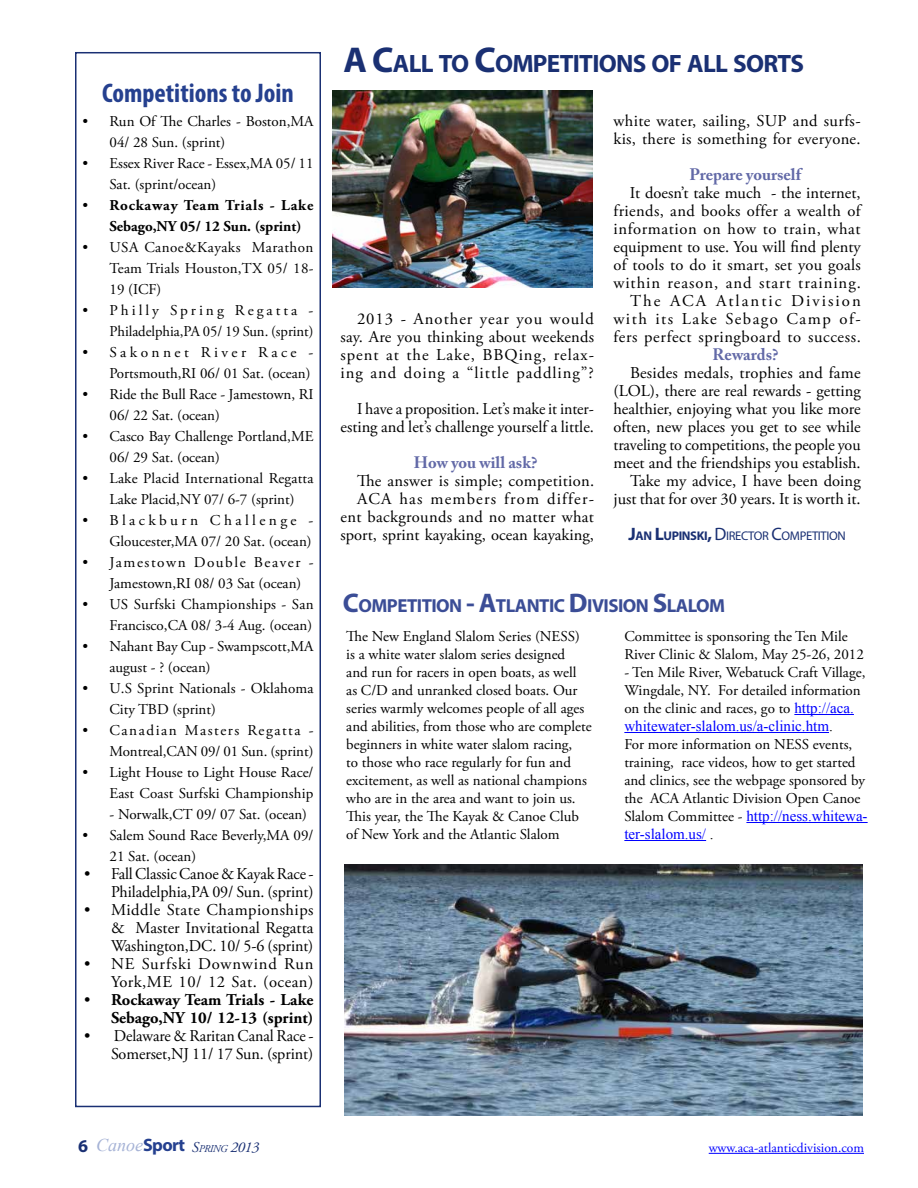
<style>
.page{position:relative;width:918px;height:1188px;background:#fff}
.page>*{position:absolute;margin:0;border:0;box-sizing:border-box;transform-origin:0 0}
.t1{font:700 condensed 27px "Myriad Pro";color:#25408f}
.t2{font:700 25.2px "Myriad Pro";letter-spacing:-.03em;color:#1a3073}
.t3{font:700 18.9px "Myriad Pro";letter-spacing:-.03em;color:#3b4d96}
.t4{font:italic 18px "Times New Roman";color:#a6b3d6}
.t5{font:16.5px/18px "Adobe Garamond Pro";letter-spacing:-.005em;color:#000;text-align:right}
.t6{font:16.5px/18px "Adobe Garamond Pro";letter-spacing:.015em;color:#000;text-align:right}
.t7{font:700 16.5px/18px "Adobe Garamond Pro";color:#000;text-align:right}
.t8{font:16.5px/18px "Adobe Garamond Pro";letter-spacing:.03em;color:#000;text-align:right}
.t9{font:700 16.5px "Adobe Caslon Pro";color:#6269a7}
.t10{font:15px/21px "Adobe Garamond Pro";color:#000}
.t11{font:15px/18px "Times New Roman";color:#00f}
.t12{font:700 15px/21px "Adobe Garamond Pro";color:#000}
.t13{font:13.5px "Adobe Garamond Pro";color:#00f}
.t14{font:12.6px "Myriad Pro";letter-spacing:-.03em;color:#1a3073}
.s1{font-weight:400}
.s2{font-size:36px}
.s3{font-weight:700;font-size:18px}
.s4{font-weight:700}
.s5{font-size:18px}
.s6{font-size:27px}
.s7{font-family:"Times New Roman";color:#00f}
.s8{color:#000}
.s9{font-family:"Adobe Garamond Pro";color:#000}
.s10{font-family:"Myriad Pro";font-weight:700;font-style:normal;color:#1a3073}
.s11{font-family:"Myriad Pro";font-weight:700;font-style:normal;color:#25408f}
.s12{font-family:"Adobe Garamond Pro";font-size:15px;color:#1a3073}
.s13{font-family:"Adobe Garamond Pro";font-size:10.5px;color:#1a3073}
</style>
<div class="page">
<hr style="left:709px;top:1153px;width:155px;height:1px;background:#00f">
<div style="left:75px;top:52px;width:246px;height:1055px;border:2px solid #1a3073"></div>
<hr style="left:794px;top:714px;width:60px;height:1px;background:#00f">
<hr style="left:624px;top:732px;width:205px;height:1px;background:#00f">
<hr style="left:746px;top:822px;width:122px;height:1px;background:#00f">
<hr style="left:624px;top:840px;width:82px;height:1px;background:#00f">
<img style="left:333px;top:90px;width:259px;height:198px">
<img style="left:344px;top:864px;width:519px;height:252px">
<h1 class="t1" style="left:102px;top:76px;width:193px">Competitions to Join</h1>
<p class="t10" style="left:110px;top:112px;width:205px;text-indent:-27px">• Run Of The Charles - Boston,MA<br>04/ 28 Sun. (sprint)</p>
<p class="t10" style="left:110px;top:154px;width:206px;text-indent:-27px">• Essex River Race - Essex,MA 05/ 11<br>Sat. (sprint/ocean)</p>
<p class="t12" style="left:110px;top:195px;width:205px;text-indent:-27px"><span class="s1">•</span> Rockaway Team Trials - Lake<br>Sebago,NY 05/ 12 Sun. (sprint)</p>
<p class="t10" style="left:110px;top:238px;width:206px;text-align:justify;text-indent:-27px">• USA Canoe&amp;Kayaks Marathon Team Trials Houston,TX 05/ 18- 19 (ICF)</p>
<p class="t10" style="left:82px;top:301px;width:232px;text-align:right">• Philly Spring Regatta -<br>Philadelphia,PA 05/ 19 Sun. (sprint)</p>
<p class="t10" style="left:82px;top:343px;width:233px;text-align:right">• Sakonnet River Race -<br>Portsmouth,RI 06/ 01 Sat. (ocean)</p>
<p class="t10" style="left:110px;top:385px;width:205px;text-indent:-27px">• Ride the Bull Race - Jamestown, RI<br>06/ 22 Sat. (ocean)</p>
<p class="t10" style="left:110px;top:427px;width:205px;text-indent:-27px">• Casco Bay Challenge Portland,ME<br>06/ 29 Sat. (ocean)</p>
<p class="t10" style="left:82px;top:469px;width:233px;text-align:center">• Lake Placid International Regatta<br>Lake Placid,NY 07/ 6-7 (sprint)</p>
<p class="t10" style="left:82px;top:511px;width:232px;text-align:right">• Blackburn Challenge -<br>Gloucester,MA 07/ 20 Sat. (ocean)</p>
<p class="t10" style="left:110px;top:553px;width:206px;text-indent:-27px">• Jamestown Double Beaver -<br>Jamestown,RI 08/ 03 Sat (ocean)</p>
<p class="t10" style="left:82px;top:595px;width:233px;text-align:right">• US Surfski Championships - San<br>Francisco,CA 08/ 3-4 Aug. (ocean)</p>
<p class="t10" style="left:110px;top:637px;width:206px;text-indent:-27px">• Nahant Bay Cup - Swampscott,MA august - ? (ocean)</p>
<p class="t10" style="left:110px;top:679px;width:206px;text-indent:-27px">• U.S Sprint Nationals - Oklahoma<br>City TBD (sprint)</p>
<p class="t10" style="left:82px;top:721px;width:233px;text-align:right">• Canadian Masters Regatta -<br>Montreal,CAN 09/ 01 Sun. (sprint)</p>
<p class="t10" style="left:82px;top:763px;width:233px;text-align:right">• Light House to Light House Race/<br>East Coast Surfski Championship</p>
<p class="t10" style="left:110px;top:805px;width:199px">- Norwalk,CT 09/ 07 Sat. (ocean)</p>
<p class="t10" style="left:110px;top:826px;width:205px;text-indent:-27px">• Salem Sound Race Beverly,MA 09/<br>21 Sat. (ocean)</p>
<p class="t5" style="left:84px;top:866px;width:231px">• Fall Classic Canoe &amp; Kayak Race -<br>Philadelphia,PA 09/ Sun. (sprint)</p>
<p class="t5" style="left:111px;top:902px;width:204px;text-align:justify;text-indent:-27px">• Middle State Championships &amp; Master Invitational Regatta Washington,DC. 10/ 5-6 (sprint)</p>
<p class="t8" style="left:84px;top:956px;width:231px">• NE Surfski Downwind Run<br>York,ME 10/ 12 Sat. (ocean)</p>
<p class="t7" style="left:84px;top:991px;width:231px"><span class="s1">•</span> Rockaway Team Trials - Lake<br>Sebago,NY 10/ 12-13 (sprint)</p>
<p class="t5" style="left:84px;top:1028px;width:231px">• Delaware &amp; Raritan Canal Race -<br>Somerset,NJ 11/ 17 Sun. (sprint)</p>
<h2 class="t2" style="left:344px;top:47px;width:462px"><span class="s2">A C</span>ALL TO <span class="s2">C</span>OMPETITIONS OF ALL SORTS</h2>
<p class="t5" style="left:340px;top:310px;width:255px;text-align:justify;text-indent:16px">2013 - Another year you would say. Are you thinking about weekends spent at the Lake, BBQing, relax&shy;ing and doing a “little paddling”?</p>
<p class="t5" style="left:340px;top:400px;width:255px">I have a proposition. Let’s make it inter&shy;esting and let’s challenge yourself a little.</p>
<p class="t9" style="left:414px;top:453px;width:125px">How you will ask?</p>
<p class="t5" style="left:340px;top:472px;width:255px">The answer is simple; competition.<br>ACA has members from differ&shy;ent backgrounds and no matter what sport, sprint kayaking, ocean kayaking,</p>
<p class="t5" style="left:614px;top:112px;width:249px;text-align:left">white water, sailing, SUP and surfs&shy;kis, there is something for everyone.</p>
<p class="t9" style="left:690px;top:165px;width:113px">Prepare yourself</p>
<p class="t6" style="left:614px;top:184px;width:250px">It doesn’t take much - the internet, friends, and books offer a wealth of information on how to train, what equipment to use. You will find plenty of tools to do it smart, set you goals within reason, and start training.<br>The ACA Atlantic Division with its Lake Sebago Camp of&shy;fers perfect springboard to success.</p>
<p class="t9" style="left:712px;top:345px;width:68px">Rewards?</p>
<p class="t5" style="left:614px;top:364px;width:249px">Besides medals, trophies and fame (LOL), there are real rewards - getting healthier, enjoying what you like more often, new places you get to see while traveling to competitions, the people you meet and the friendships you establish.<br>Take my advice, I have been doing just that for over 30 years. It is worth it.</p>
<p class="t14" style="left:629px;top:528px;width:219px"><span class="s3">J</span><span class="s4">AN</span> <span class="s3">L</span><span class="s4">UPINSKI</span><span class="s3">,</span> <span class="s5">D</span>IRECTOR <span class="s5">C</span>OMPETITION</p>
<p class="t3" style="left:343px;top:593px;width:382px"><span class="s6">C</span>OMPETITION <span class="s6">- A</span>TLANTIC <span class="s6">D</span>IVISION <span class="s6">S</span>LALOM</p>
<p class="t10" style="left:346px;top:628px;width:247px;line-height:18px">The New England Slalom Series (NESS) is a white water slalom series designed<br>and run for racers in open boats, as well<br>as C/D and unranked closed boats. Our series warmly welcomes people of all ages and abilities, from those who are complete beginners in white water slalom racing,<br>to those who race regularly for fun and excitement, as well as national champions who are in the area and want to join us.<br>This year, the The Kayak &amp; Canoe Club of New York and the Atlantic Slalom</p>
<p class="t10" style="left:624px;top:628px;width:241px;line-height:18px">Committee is sponsoring the Ten Mile<br>River Clinic &amp; Slalom, May 25-26, 2012</p>
<p class="t10" style="left:624px;top:664px;width:243px;line-height:18px">- Ten Mile River, Webatuck Craft Village,<br>Wingdale, NY. For detailed information on the clinic and races, go to <span class="s7">http://aca.</span></p>
<p class="t11" style="left:624px;top:717px;width:210px">whitewater-slalom.us/a-clinic.htm<span class="s8">.</span></p>
<p class="t10" style="left:624px;top:736px;width:242px;line-height:18px">For more information on NESS events, training, race videos, how to get started and clinics, see the webpage sponsored by the ACA Atlantic Division Open Canoe</p>
<p class="t11" style="left:624px;top:807px;width:245px"><span class="s9">Slalom Committee -</span> http://ness.whitewa&shy;ter-slalom.us/ <span class="s8">.</span></p>
<p class="t4" style="left:78px;top:1133px;width:183px"><span class="s10">6</span> Canoe<span class="s11">Sport</span> <span class="s12">S</span><span class="s13">pring</span> <span class="s12">2013</span></p>
<p class="t13" style="left:709px;top:1140px;width:157px">www.aca-atlanticdivision.com</p>
</div>
